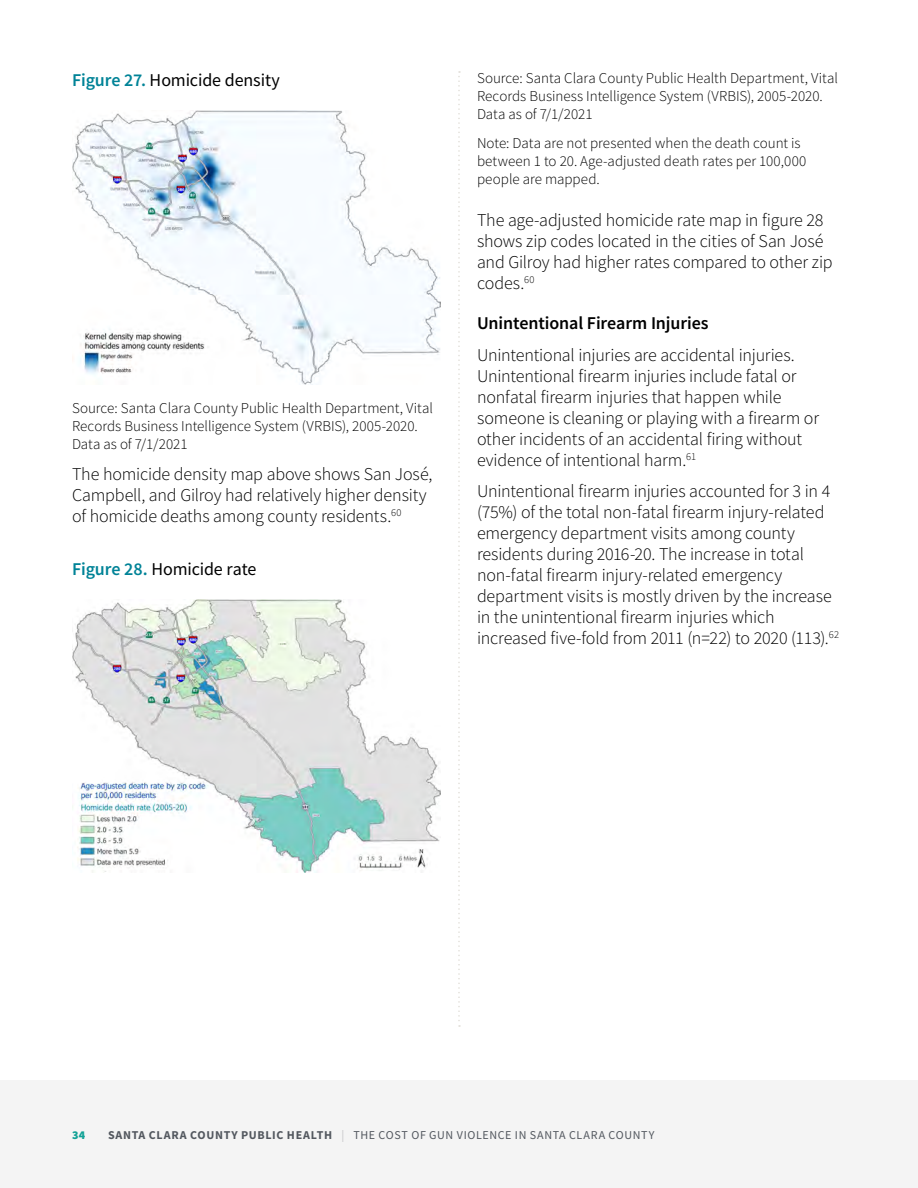
<style>
.page{position:relative;width:918px;height:1188px;background:#fff}
.page>*{position:absolute;margin:0;border:0;box-sizing:border-box;transform-origin:0 0}
.Body_STD{font:300 18px/21px "Source Sans Pro";letter-spacing:-.01em;color:#000}
.Figure___Table_Title{font:18px "Source Sans Pro";letter-spacing:-.005em;color:#000}
.Heading_4{font:600 18px "Source Sans Pro";letter-spacing:-.005em;color:#000}
.Chart_Source{font:300 15px/18px "Source Sans Pro";color:#000}
.t1{font:12px "Source Sans Pro";letter-spacing:.05em;color:#53585f}
.t2{font:900 12px "Source Sans Pro";color:#12a296}
.s1{font-weight:600;color:#008397}
.s2{font-weight:700}
.s3{color:#c4c3c6}
</style>
<div class="page">
<div style="left:0;top:1080px;width:918px;height:108px;background:#f4f4f4"></div>
<img style="left:72px;top:110px;width:369px;height:274px">
<img style="left:72px;top:599px;width:369px;height:273px">
<svg style="left:458px;top:71px;width:2px;height:956px"></svg>
<h3 class="Figure___Table_Title" style="left:72px;top:68px;width:209px"><span class="s1">Figure 27.</span> Homicide density</h3>
<p class="Chart_Source" style="left:72px;top:399px;width:362px">Source: Santa Clara County Public Health Department, Vital<br>Records Business Intelligence System (VRBIS), 2005-2020.<br>Data as of 7/1/2021</p>
<p class="Body_STD" style="left:72px;top:464px;width:362px">The homicide density map above shows San José,<br>Campbell, and Gilroy had relatively higher density of homicide deaths among county residents.<sup>60</sup></p>
<h3 class="Figure___Table_Title" style="left:72px;top:557px;width:186px"><span class="s1">Figure 28.</span> Homicide rate</h3>
<p class="Chart_Source" style="left:477px;top:69px;width:362px">Source: Santa Clara County Public Health Department, Vital<br>Records Business Intelligence System (VRBIS), 2005-2020.<br>Data as of 7/1/2021</p>
<p class="Chart_Source" style="left:477px;top:134px;width:331px">Note: Data are not presented when the death count is between 1 to 20. Age-adjusted death rates per 100,000 people are mapped.</p>
<p class="Body_STD" style="left:477px;top:209px;width:357px">The age-adjusted homicide rate map in figure 28 shows zip codes located in the cities of San José and Gilroy had higher rates compared to other zip codes.<sup>60</sup></p>
<h4 class="Heading_4" style="left:477px;top:311px;width:233px">Unintentional Firearm Injuries</h4>
<p class="Body_STD" style="left:477px;top:344px;width:344px">Unintentional injuries are accidental injuries.<br>Unintentional firearm injuries include fatal or nonfatal firearm injuries that happen while someone is cleaning or playing with a firearm or other incidents of an accidental firing without evidence of intentional harm.<sup>61</sup></p>
<p class="Body_STD" style="left:477px;top:481px;width:364px">Unintentional firearm injuries accounted for 3 in 4 (75%) of the total non-fatal firearm injury-related emergency department visits among county residents during 2016-20. The increase in total non-fatal firearm injury-related emergency department visits is mostly driven by the increase in the unintentional firearm injuries which increased five-fold from 2011 (n=22) to 2020 (113).<sup>62</sup></p>
<p class="t2" style="left:72px;top:1126px;width:15px">34</p>
<p class="t1" style="left:108px;top:1127px;width:548px"><span class="s2">SANTA CLARA COUNTY PUBLIC HEALTH</span> <span class="s3">|</span> THE COST OF GUN VIOLENCE IN SANTA CLARA COUNTY</p>
</div>
